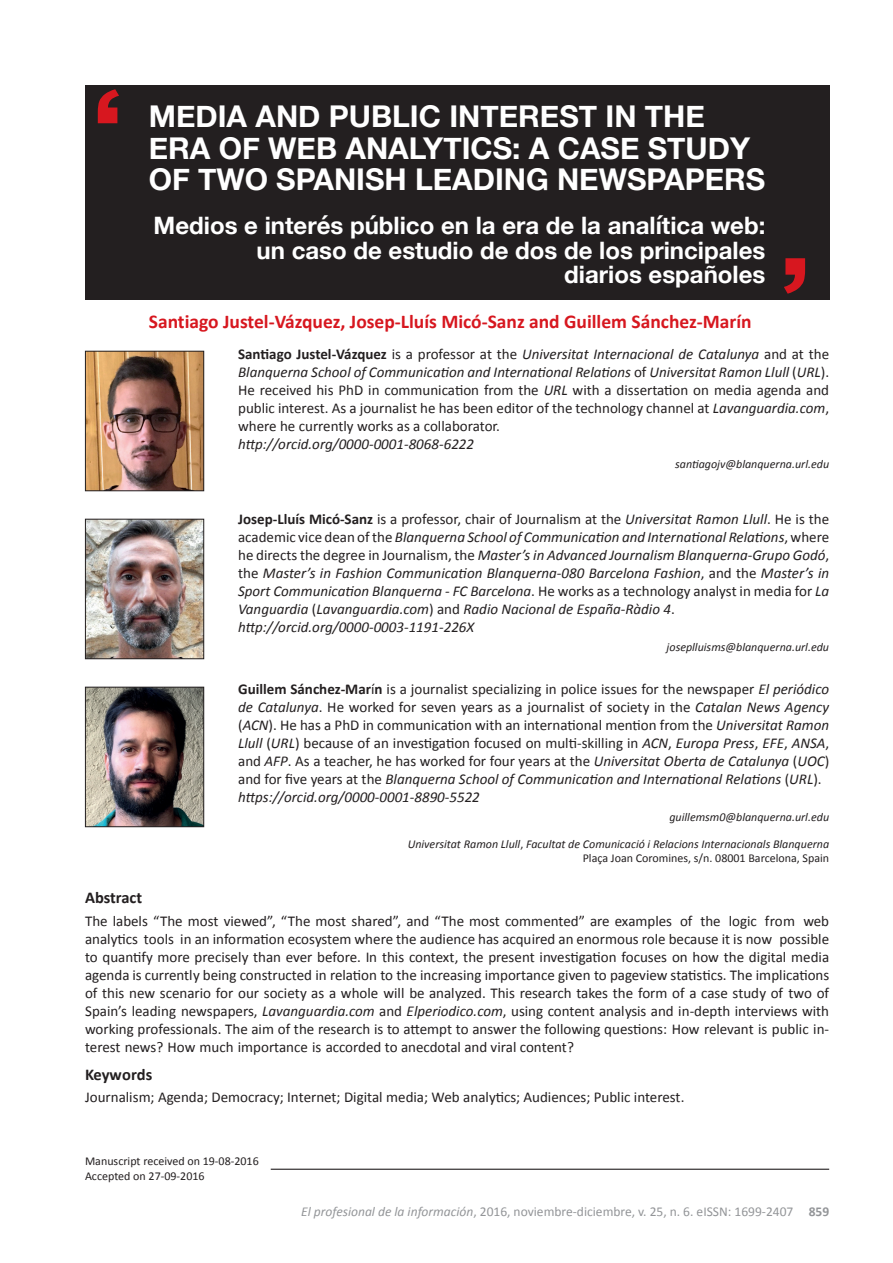
<style>
.page{position:relative;width:893px;height:1263px;background:#fff}
.page>*{position:absolute;margin:0;border:0;box-sizing:border-box;transform-origin:0 0}
.t1{font:700 30px/31.5px "Helvetica Neue";color:#fff}
.t2{font:700 24px/24.8px "Helvetica Neue";color:#fff;text-align:right}
.t3{font:700 19.5px "Calibri";color:#d7171f}
.t4{font:700 16.5px "Calibri";color:#231f20}
.t5{font:15px/18px "Calibri";color:#231f20;text-align:justify}
.t6{font:italic 15px/18px "Calibri";color:#231f20}
.t7{font:13.5px "Calibri";color:#939598}
.t8{font:italic 12px/14.4px "Calibri";color:#231f20;text-align:right}
.t9{font:12px/14.4px "Calibri";color:#231f20}
.s1{font-weight:700}
.s2{font-style:italic}
.s3{font-weight:700;font-style:normal}
.s4{font-style:normal}
</style>
<div class="page">
<div style="left:85px;top:85px;width:744px;height:215px;background:#231f20"></div>
<svg style="left:784px;top:258px;width:21px;height:36px"></svg>
<svg style="left:98px;top:89px;width:21px;height:34px"></svg>
<img style="left:87px;top:353px;width:115px;height:136px">
<div style="left:85px;top:351px;width:119px;height:140px;border:1px solid #231f20"></div>
<img style="left:87px;top:521px;width:115px;height:136px">
<div style="left:85px;top:519px;width:119px;height:140px;border:1px solid #231f20"></div>
<img style="left:87px;top:689px;width:115px;height:136px">
<div style="left:85px;top:687px;width:119px;height:140px;border:1px solid #231f20"></div>
<hr style="left:271px;top:1169px;width:558px;height:1px;background:#231f20">
<h1 class="t1" style="left:149px;top:101px;width:618px">MEDIA AND PUBLIC INTEREST IN THE<br>ERA OF WEB ANALYTICS: A CASE STUDY<br>OF TWO SPANISH LEADING NEWSPAPERS</h1>
<h2 class="t2" style="left:154px;top:214px;width:613px">Medios e interés público en la era de la analítica web: un caso de estudio de dos de los principales<br>diarios españoles</h2>
<h3 class="t3" style="left:149px;top:309px;width:604px">Santiago Justel-Vázquez, Josep-Lluís Micó-Sanz and Guillem Sánchez-Marín</h3>
<p class="t5" style="left:238px;top:345px;width:593px"><span class="s1">Santiago Justel-Vázquez</span> is a professor at the <span class="s2">Universitat Internacional de Catalunya</span> and at the <span class="s2">Blanquerna School of Communication and International Relations</span> of <span class="s2">Universitat Ramon Llull</span> (<span class="s2">URL</span>).<br>He received his PhD in communication from the <span class="s2">URL</span> with a dissertation on media agenda and public interest. As a journalist he has been editor of the technology channel at <span class="s2">Lavanguardia.com</span>, where he currently works as a collaborator.</p>
<p class="t6" style="left:238px;top:434px;width:237px">http://orcid.org/0000-0001-8068-6222</p>
<p class="t8" style="left:675px;top:456px;width:155px">santiagojv@blanquerna.url.edu</p>
<p class="t6" style="left:238px;top:509px;width:593px"><span class="s3">Josep-Lluís Micó-Sanz</span> <span class="s4">is a professor, chair of Journalism at the</span> Universitat Ramon Llull<span class="s4">. He is the academic vice dean of the</span> Blanquerna School of Communication and International Relations<span class="s4">, where he directs the degree in Journalism, the</span> Master’s in Advanced Journalism Blanquerna-Grupo Godó<span class="s4">, the</span> Master’s in Fashion Communication Blanquerna-080 Barcelona Fashion<span class="s4">, and the</span> Master’s in Sport Communication Blanquerna - FC Barcelona<span class="s4">. He works as a technology analyst in media for</span> La Vanguardia <span class="s4">(</span>Lavanguardia.com<span class="s4">) and</span> Radio Nacional de España-Ràdio 4<span class="s4">. </span>http://orcid.org/0000-0003-1191-226X</p>
<p class="t8" style="left:667px;top:639px;width:164px">joseplluisms@blanquerna.url.edu</p>
<p class="t5" style="left:238px;top:680px;width:593px;text-align:left"><span class="s1">Guillem Sánchez-Mar</span>í<span class="s1">n</span> is a journalist specializing in police issues for the newspaper <span class="s2">El periódico de Catalunya</span>. He worked for seven years as a journalist of society in the <span class="s2">Catalan News Agency </span>(<span class="s2">ACN</span>). He has a PhD in communication with an international mention from the <span class="s2">Universitat Ramon Llull</span> (<span class="s2">URL</span>) because of an investigation focused on multi-skilling in <span class="s2">ACN</span>, <span class="s2">Europa Press</span>, <span class="s2">EFE</span>, <span class="s2">ANSA</span>, and <span class="s2">AFP</span>. As a teacher, he has worked for four years at the <span class="s2">Universitat Oberta de Catalunya</span> (<span class="s2">UOC</span>) and for five years at the <span class="s2">Blanquerna School of Communication and International Relations</span> (<span class="s2">URL</span>). <span class="s2">https://orcid.org/0000-0001-8890-5522</span></p>
<p class="t8" style="left:669px;top:809px;width:161px">guillemsm0@blanquerna.url.edu</p>
<p class="t8" style="left:408px;top:836px;width:423px">Universitat Ramon Llull<span class="s4">,</span> Facultat de Comunicació i Relacions Internacionals Blanquerna<br><span class="s4">Plaça Joan Coromines, s/n. 08001 Barcelona, Spain</span></p>
<p class="t4" style="left:85px;top:887px;width:59px">Abstract</p>
<p class="t5" style="left:85px;top:912px;width:746px">The labels “The most viewed”, “The most shared”, and “The most commented” are examples of the logic from web analytics tools in an information ecosystem where the audience has acquired an enormous role because it is now possible to quantify more precisely than ever before. In this context, the present investigation focuses on how the digital media agenda is currently being constructed in relation to the increasing importance given to pageview statistics. The implications of this new scenario for our society as a whole will be analyzed. This research takes the form of a case study of two of Spain’s leading newspapers, <span class="s2">Lavanguardia.com</span> and <span class="s2">Elperiodico.com</span>, using content analysis and in-depth interviews with working professionals. The aim of the research is to attempt to answer the following questions: How relevant is public in&shy;terest news? How much importance is accorded to anecdotal and viral content?</p>
<p class="t4" style="left:85px;top:1064px;width:69px">Keywords</p>
<p class="t5" style="left:85px;top:1088px;width:601px">Journalism; Agenda; Democracy; Internet; Digital media; Web analytics; Audiences; Public interest.</p>
<p class="t9" style="left:85px;top:1154px;width:175px">Manuscript received on 19-08-2016<br>Accepted on 27-09-2016</p>
<p class="t7" style="left:301px;top:1203px;width:529px"><span class="s2">El profesional de la información</span>, 2016, noviembre-diciembre, v. 25, n. 6. eISSN: 1699-2407 <span class="s1">859</span></p>
</div>
